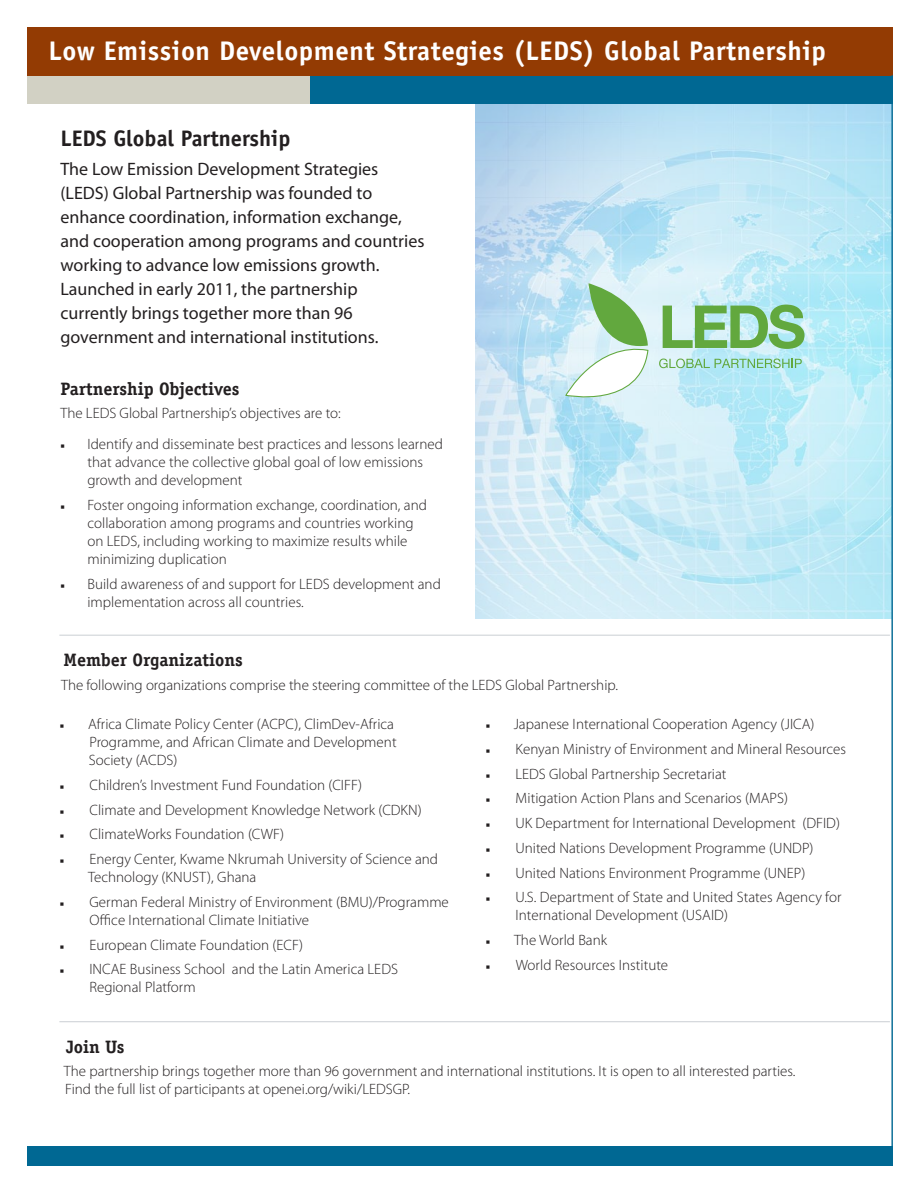
<style>
.page{position:relative;width:918px;height:1188px;background:#fff}
.page>*{position:absolute;margin:0;border:0;box-sizing:border-box;transform-origin:0 0}
.t1{font:700 27px "Officina Sans Std";letter-spacing:.02em;color:#fff}
.t2{font:700 22.5px "Officina Sans Std";color:#231f20}
.intro{font:18px/24px "Myriad Pro";color:#231f20}
.body_heads{font:700 18px "Officina Serif Std";color:#231f20}
.body{font:300 15px/18px "Myriad Pro";color:#231f20}
.t3{font:9px "Officina Display ITC Std";color:#231f20}
</style>
<div class="page">
<img style="left:476px;top:103px;width:415px;height:515px">
<div style="left:27px;top:75px;width:283px;height:29px;background:#d2d1c4"></div>
<div style="left:310px;top:75px;width:583px;height:28px;background:#006893"></div>
<div style="left:27px;top:1146px;width:866px;height:19px;background:#006893"></div>
<div style="left:27px;top:27px;width:866px;height:49px;background:#933b03"></div>
<hr style="left:891px;top:75px;width:2px;height:1086px;background:#006893">
<svg style="left:659px;top:359px;width:143px;height:9px"></svg>
<svg style="left:565px;top:283px;width:84px;height:127px"></svg>
<svg style="left:663px;top:305px;width:142px;height:44px;background:#93c995"></svg>
<hr style="left:59px;top:635px;width:831px;height:1px;background:#d0d4d8">
<hr style="left:59px;top:1021px;width:831px;height:1px;background:#d0d4d8">
<p class="t1" style="left:49px;top:34px;width:779px">Low Emission Development Strategies (LEDS) Global Partnership</p>
<p class="t2" style="left:60px;top:124px;width:231px">LEDS Global Partnership</p>
<p class="intro" style="left:60px;top:157px;width:366px">The Low Emission Development Strategies (LEDS) Global Partnership was founded to enhance coordination, information exchange, and cooperation among programs and countries working to advance low emissions growth.<br>Launched in early 2011, the partnership currently brings together more than 96 government and international institutions.</p>
<p class="body_heads" style="left:60px;top:377px;width:181px">Partnership Objectives</p>
<p class="body" style="left:60px;top:404px;width:282px">The LEDS Global Partnership’s objectives are to:</p>
<p class="t3" style="left:60px;top:441px;width:6px">ĩ</p>
<p class="body" style="left:87px;top:435px;width:357px">Identify and disseminate best practices and lessons learned that advance the collective global goal of low emissions growth and development</p>
<p class="t3" style="left:60px;top:502px;width:6px">ĩ</p>
<p class="body" style="left:87px;top:496px;width:341px">Foster ongoing information exchange, coordination, and collaboration among programs and countries working on LEDS, including working to maximize results while minimizing duplication</p>
<p class="t3" style="left:60px;top:581px;width:6px">ĩ</p>
<p class="body" style="left:87px;top:575px;width:355px">Build awareness of and support for LEDS development and implementation across all countries.</p>
<p class="body_heads" style="left:63px;top:649px;width:181px">Member Organizations</p>
<p class="body" style="left:61px;top:675px;width:559px">The following organizations comprise the steering committee of the LEDS Global Partnership.</p>
<p class="t3" style="left:60px;top:721px;width:6px">ĩ</p>
<p class="body" style="left:88px;top:715px;width:310px">Africa Climate Policy Center (ACPC), ClimDev-Africa<br>Programme, and African Climate and Development<br>Society (ACDS)</p>
<p class="t3" style="left:60px;top:782px;width:6px">ĩ</p>
<p class="body" style="left:89px;top:776px;width:274px">Children’s Investment Fund Foundation (CIFF)</p>
<p class="t3" style="left:60px;top:806px;width:6px">ĩ</p>
<p class="body" style="left:89px;top:801px;width:334px">Climate and Development Knowledge Network (CDKN)</p>
<p class="t3" style="left:60px;top:831px;width:6px">ĩ</p>
<p class="body" style="left:89px;top:825px;width:196px">ClimateWorks Foundation (CWF)</p>
<p class="t3" style="left:60px;top:856px;width:6px">ĩ</p>
<p class="body" style="left:88px;top:850px;width:352px">Energy Center, Kwame Nkrumah University of Science and<br>Technology (KNUST), Ghana</p>
<p class="t3" style="left:60px;top:899px;width:6px">ĩ</p>
<p class="body" style="left:89px;top:893px;width:361px">German Federal Ministry of Environment (BMU)/Programme<br>Office International Climate Initiative</p>
<p class="t3" style="left:60px;top:941px;width:6px">ĩ</p>
<p class="body" style="left:89px;top:936px;width:215px">European Climate Foundation (ECF)</p>
<p class="t3" style="left:60px;top:966px;width:6px">ĩ</p>
<p class="body" style="left:89px;top:960px;width:310px">INCAE Business School and the Latin America LEDS<br>Regional Platform</p>
<p class="t3" style="left:486px;top:721px;width:6px">ĩ</p>
<p class="body" style="left:514px;top:715px;width:302px">Japanese International Cooperation Agency (JICA)</p>
<p class="t3" style="left:486px;top:746px;width:6px">ĩ</p>
<p class="body" style="left:515px;top:740px;width:332px">Kenyan Ministry of Environment and Mineral Resources</p>
<p class="t3" style="left:486px;top:770px;width:6px">ĩ</p>
<p class="body" style="left:515px;top:765px;width:213px">LEDS Global Partnership Secretariat</p>
<p class="t3" style="left:486px;top:795px;width:6px">ĩ</p>
<p class="body" style="left:516px;top:789px;width:274px">Mitigation Action Plans and Scenarios (MAPS)</p>
<p class="t3" style="left:486px;top:820px;width:6px">ĩ</p>
<p class="body" style="left:515px;top:814px;width:326px">UK Department for International Development (DFID)</p>
<p class="t3" style="left:486px;top:845px;width:6px">ĩ</p>
<p class="body" style="left:515px;top:839px;width:300px">United Nations Development Programme (UNDP)</p>
<p class="t3" style="left:486px;top:869px;width:6px">ĩ</p>
<p class="body" style="left:515px;top:864px;width:292px">United Nations Environment Programme (UNEP)</p>
<p class="t3" style="left:486px;top:894px;width:6px">ĩ</p>
<p class="body" style="left:515px;top:888px;width:328px">U.S. Department of State and United States Agency for<br>International Development (USAID)</p>
<p class="t3" style="left:486px;top:937px;width:6px">ĩ</p>
<p class="body" style="left:514px;top:931px;width:95px">The World Bank</p>
<p class="t3" style="left:486px;top:962px;width:6px">ĩ</p>
<p class="body" style="left:516px;top:956px;width:154px">World Resources Institute</p>
<p class="body_heads" style="left:66px;top:1036px;width:60px">Join Us</p>
<p class="body" style="left:64px;top:1062px;width:733px">The partnership brings together more than 96 government and international institutions. It is open to all interested parties.<br>Find the full list of participants at openei.org/wiki/LEDSGP.</p>
</div>
